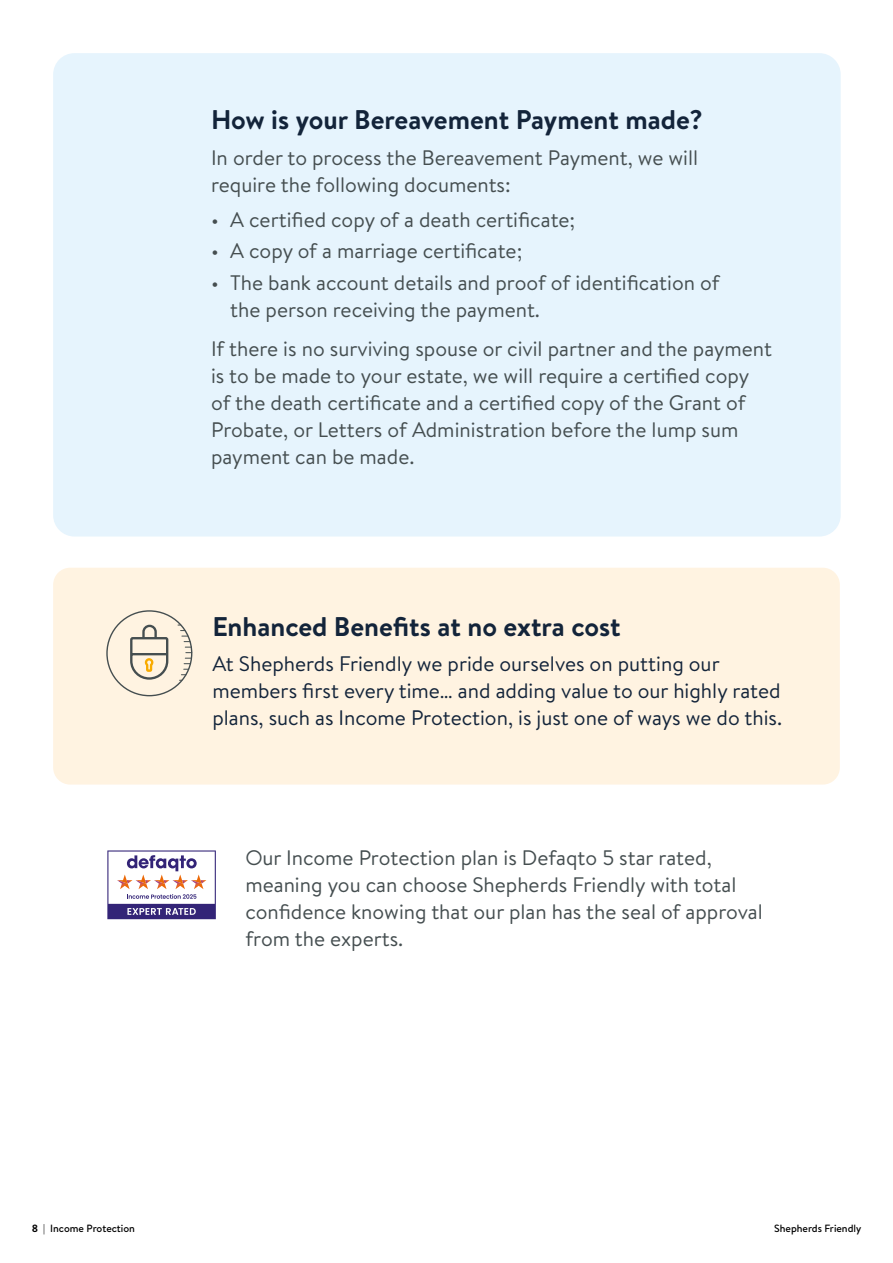
<style>
.page{position:relative;width:893px;height:1263px;background:#fff}
.page>*{position:absolute;margin:0;border:0;box-sizing:border-box;transform-origin:0 0}
.t1{font:700 27px "Brandon Text";color:#13243a}
.t2{font:21px/27px "Brandon Text";color:#454e50}
.t3{font:21px/27px "Brandon Text";color:#13243a}
.t4{font:500 10.5px "Brandon Text";color:#000}
.s1{font-weight:700}
</style>
<div class="page">
<div style="left:53px;top:53px;width:788px;height:483px;background:#e6f4fd;border-radius:21px"></div>
<div style="left:53px;top:568px;width:787px;height:216px;background:#fff3e1;border-radius:17px"></div>
<svg style="left:178px;top:625px;width:14px;height:56px"></svg>
<svg style="left:130px;top:624px;width:39px;height:56px"></svg>
<svg style="left:107px;top:850px;width:109px;height:69px"></svg>
<p class="t1" style="left:211px;top:101px;width:493px">How is your Bereavement Payment made?</p>
<p class="t2" style="left:211px;top:143px;width:489px">In order to process the Bereavement Payment, we will require the following documents:</p>
<p class="t2" style="left:211px;top:206px;width:366px">• A certified copy of a death certificate;</p>
<p class="t2" style="left:211px;top:237px;width:313px">• A copy of a marriage certificate;</p>
<p class="t2" style="left:230px;top:268px;width:491px;text-indent:-19px">• The bank account details and proof of identification of the person receiving the payment.</p>
<p class="t2" style="left:211px;top:335px;width:562px">If there is no surviving spouse or civil partner and the payment is to be made to your estate, we will require a certified copy of the death certificate and a certified copy of the Grant of Probate, or Letters of Administration before the lump sum payment can be made.</p>
<p class="t1" style="left:212px;top:607px;width:410px">Enhanced Benefits at no extra cost</p>
<p class="t3" style="left:212px;top:649px;width:571px">At Shepherds Friendly we pride ourselves on putting our members first every time… and adding value to our highly rated plans, such as Income Protection, is just one of ways we do this.</p>
<p class="t2" style="left:245px;top:844px;width:519px">Our Income Protection plan is Defaqto 5 star rated, meaning you can choose Shepherds Friendly with total confidence knowing that our plan has the seal of approval from the experts.</p>
<p class="t4" style="left:32px;top:1221px;width:105px"><span class="s1">8</span> | Income Protection</p>
<p class="t4" style="left:774px;top:1221px;width:89px">Shepherds Friendly</p>
</div>
